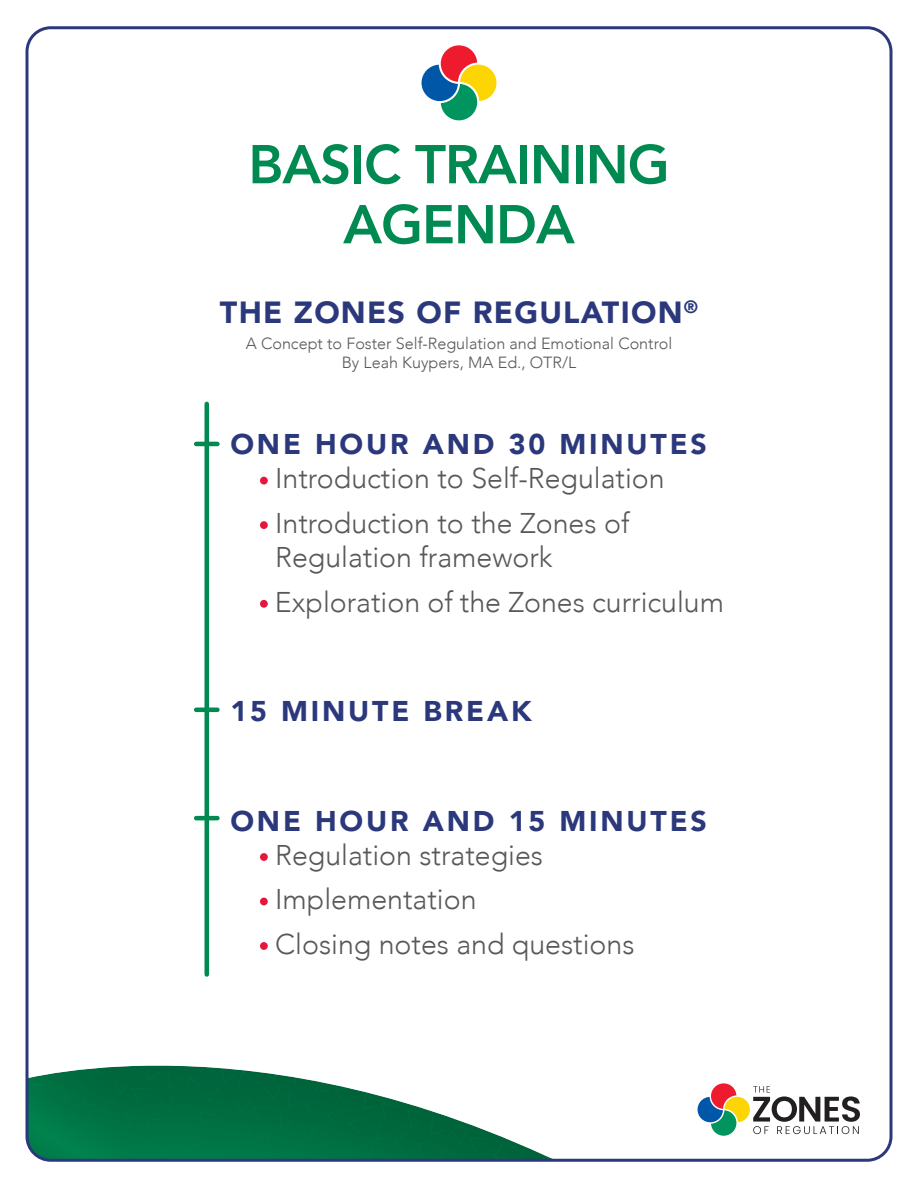
<style>
.page{position:relative;width:918px;height:1188px;background:#fff}
.page>*{position:absolute;margin:0;border:0;box-sizing:border-box;transform-origin:0 0}
.t1{font:800 54px/60px "Avenir LT Std";letter-spacing:-.02em;color:#008a52;text-align:center}
.t2{font:900 30.6px "Avenir";letter-spacing:.04em;color:#2b387c}
.t3{font:300 28.5px/34.2px "Avenir";color:#57585a}
.t4{font:900 28.5px "Avenir";letter-spacing:.1em;color:#2b387c}
.t5{font:300 16.2px/19.4px "Avenir";color:#57585a;text-align:center}
</style>
<div class="page">
<div style="left:260px;top:477px;width:8px;height:8px;background:#e4183e;border-radius:50%"></div>
<div style="left:260px;top:521px;width:8px;height:8px;background:#e4183e;border-radius:50%"></div>
<div style="left:260px;top:600px;width:8px;height:8px;background:#e4183e;border-radius:50%"></div>
<div style="left:260px;top:853px;width:8px;height:8px;background:#e4183e;border-radius:50%"></div>
<div style="left:260px;top:898px;width:8px;height:7px;background:#e4183e;border-radius:50%"></div>
<hr style="left:205px;top:404px;width:4px;height:570px;background:#008a52">
<hr style="left:196px;top:442px;width:21px;height:4px;background:#008a52">
<hr style="left:196px;top:708px;width:21px;height:4px;background:#008a52">
<hr style="left:196px;top:816px;width:21px;height:4px;background:#008a52">
<svg style="left:27px;top:908px;width:865px;height:253px"></svg>
<svg style="left:422px;top:45px;width:74px;height:75px"></svg>
<p class="t1" style="left:248px;top:135px;width:423px">BASIC TRAINING<br>AGENDA</p>
<p class="t2" style="left:220px;top:286px;width:480px">THE ZONES OF REGULATION<sup>®</sup></p>
<p class="t5" style="left:246px;top:333px;width:428px">A Concept to Foster Self-Regulation and Emotional Control<br>By Leah Kuypers, MA Ed., OTR/L</p>
<p class="t4" style="left:230px;top:420px;width:478px">ONE HOUR AND 30 MINUTES</p>
<p class="t3" style="left:275px;top:462px;width:391px">Introduction to Self-Regulation</p>
<p class="t3" style="left:275px;top:506px;width:356px">Introduction to the Zones of<br>Regulation framework</p>
<p class="t3" style="left:275px;top:585px;width:451px">Exploration of the Zones curriculum</p>
<p class="t4" style="left:230px;top:687px;width:303px">15 MINUTE BREAK</p>
<p class="t4" style="left:230px;top:796px;width:478px">ONE HOUR AND 15 MINUTES</p>
<p class="t3" style="left:275px;top:838px;width:269px">Regulation strategies</p>
<p class="t3" style="left:275px;top:882px;width:203px">Implementation</p>
<p class="t3" style="left:275px;top:927px;width:361px">Closing notes and questions</p>
</div>
